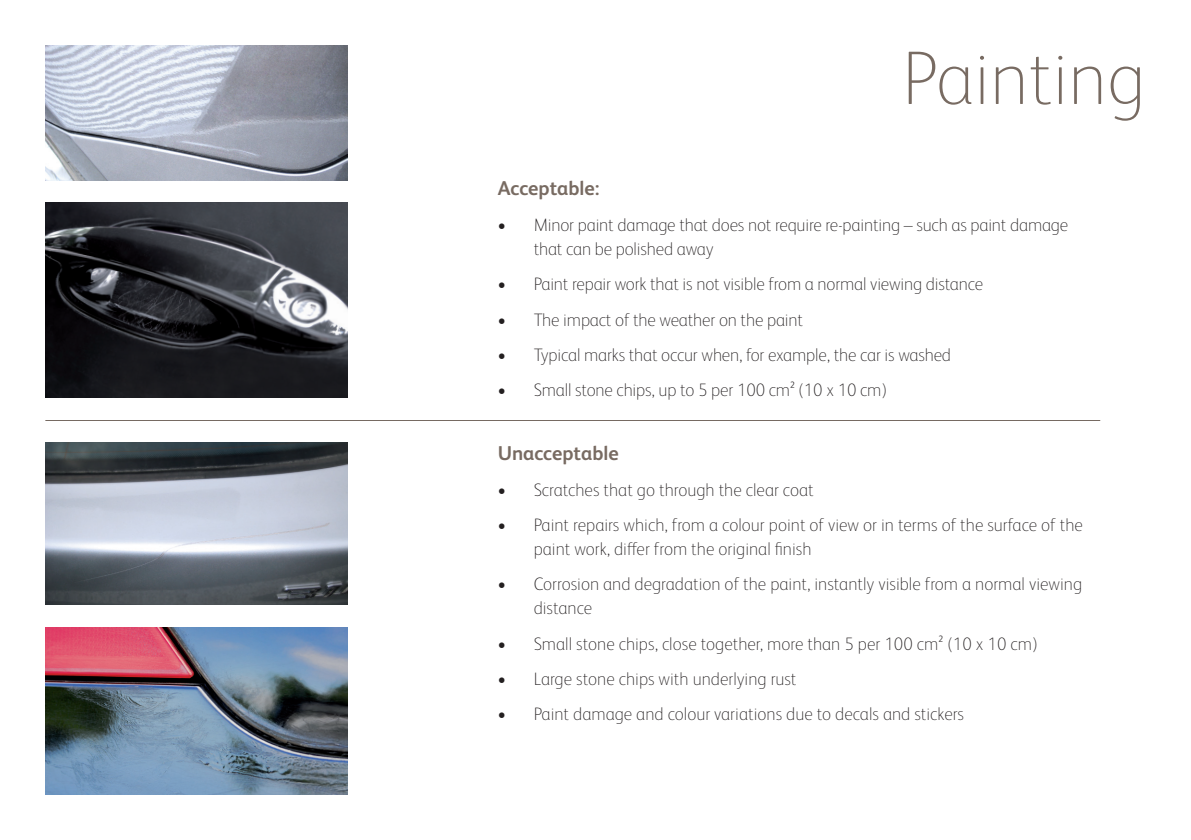
<style>
.page{position:relative;width:1191px;height:840px;background:#fff}
.page>*{position:absolute;margin:0;border:0;box-sizing:border-box;transform-origin:0 0}
.Headline{font:100 76px "FS Albert Pro";color:#786b62}
.Copy_mindre{font:700 20px "FS Albert Pro";color:#786b62}
.t1{font:100 18px/24px "FS Albert Pro";letter-spacing:-.005em;color:#231f20}
</style>
<div class="page">
<img style="left:45px;top:45px;width:303px;height:135px">
<img style="left:45px;top:203px;width:303px;height:194px">
<img style="left:45px;top:627px;width:303px;height:167px">
<img style="left:45px;top:442px;width:303px;height:162px">
<hr style="left:45px;top:420px;width:1055px;height:1px;background:#766a62">
<p class="Headline" style="left:902px;top:28px;width:245px">Painting</p>
<p class="Copy_mindre" style="left:497px;top:174px;width:103px">Acceptable:</p>
<p class="t1" style="left:533px;top:212px;width:536px;text-indent:-36px">• Minor paint damage that does not require re-painting – such as paint damage that can be polished away</p>
<p class="t1" style="left:497px;top:271px;width:487px">• Paint repair work that is not visible from a normal viewing distance</p>
<p class="t1" style="left:497px;top:306px;width:307px">• The impact of the weather on the paint</p>
<p class="t1" style="left:497px;top:342px;width:455px">• Typical marks that occur when, for example, the car is washed</p>
<p class="t1" style="left:497px;top:377px;width:391px">• Small stone chips, up to 5 per 100 cm² (10 x 10 cm)</p>
<p class="Copy_mindre" style="left:497px;top:439px;width:123px">Unacceptable</p>
<p class="t1" style="left:497px;top:476px;width:318px">• Scratches that go through the clear coat</p>
<p class="t1" style="left:533px;top:511px;width:551px;text-indent:-36px">• Paint repairs which, from a colour point of view or in terms of the surface of the paint work, differ from the original finish</p>
<p class="t1" style="left:533px;top:571px;width:550px;text-indent:-36px">• Corrosion and degradation of the paint, instantly visible from a normal viewing distance</p>
<p class="t1" style="left:497px;top:630px;width:541px">• Small stone chips, close together, more than 5 per 100 cm² (10 x 10 cm)</p>
<p class="t1" style="left:497px;top:665px;width:300px">• Large stone chips with underlying rust</p>
<p class="t1" style="left:497px;top:701px;width:468px">• Paint damage and colour variations due to decals and stickers</p>
</div>
